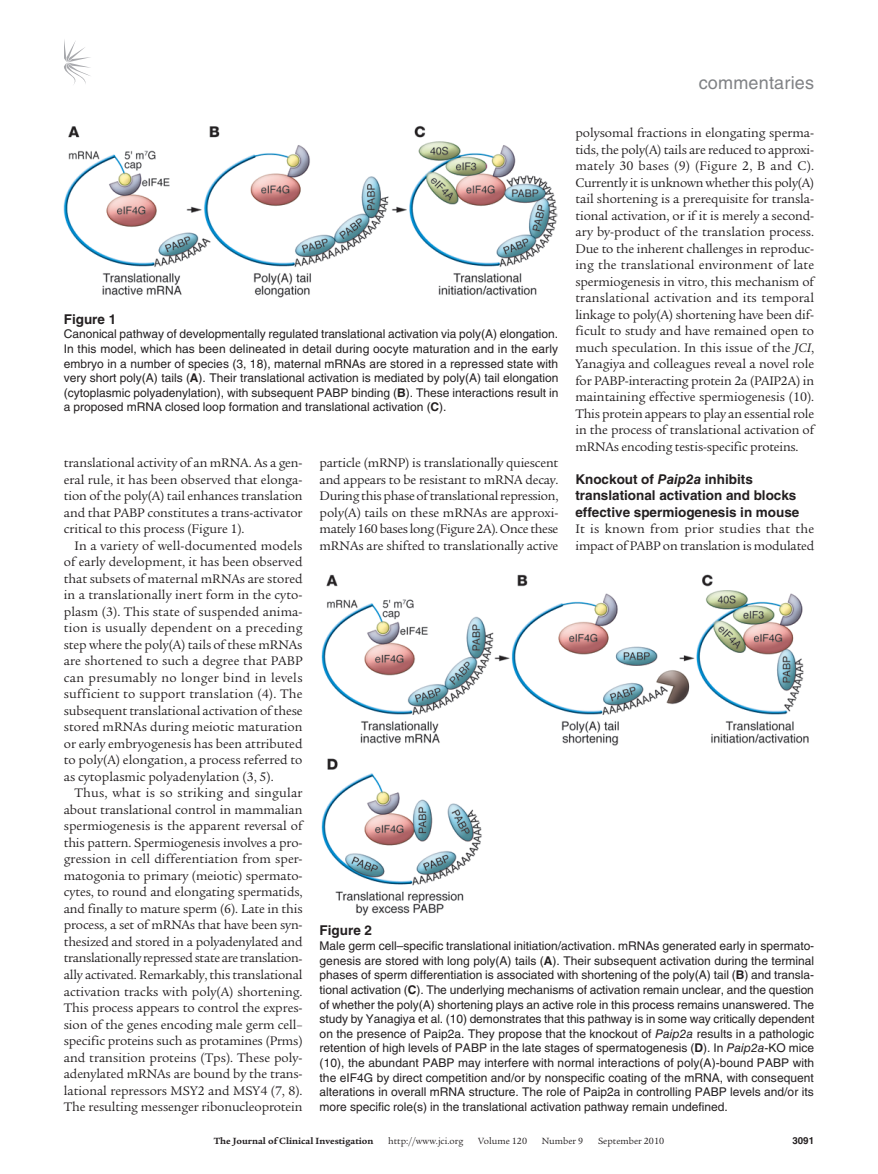
<style>
.page{position:relative;width:878px;height:1174px;background:#fff}
.page>*{position:absolute;margin:0;border:0;box-sizing:border-box;transform-origin:0 0}
.t1{font:18px "Helvetica LT Std";letter-spacing:.01em;color:#808285}
.t2{font:13.5px/16.5px "Legacy Serif Std";letter-spacing:-.01em;color:#231f20;text-align:justify}
.t3{font:700 13.5px/16.5px "Helvetica LT Std";color:#231f20}
.t4{font:12px/14.5px "Helvetica LT Std";color:#231f20;text-align:justify}
.t5{font:9.75px "Legacy Serif Std";color:#231f20}
.t6{font:700 9.75px "Legacy Serif Std";color:#231f20}
.t7{font:700 9.75px "Helvetica LT Std";color:#231f20}
.s1{font-style:italic}
.s2{font-weight:700}
</style>
<div class="page">
<svg style="left:64px;top:39px;width:27px;height:46px"></svg>
<img style="left:64px;top:125px;width:493px;height:173px">
<img style="left:321px;top:574px;width:488px;height:342px">
<h1 class="t1" style="left:698px;top:72px;width:117px">commentaries</h1>
<p class="t2" style="left:575px;top:125px;width:240px">polysomal fractions in elongating sperma&shy;tids, the poly(A) tails are reduced to approxi&shy;mately 30 bases (9) (Figure 2, B and C).<br>Currently it is unknown whether this poly(A) tail shortening is a prerequisite for transla&shy;tional activation, or if it is merely a second&shy;ary by-product of the translation process.<br>Due to the inherent challenges in reproduc&shy;ing the translational environment of late spermiogenesis in vitro, this mechanism of translational activation and its temporal linkage to poly(A) shortening have been dif&shy;ficult to study and have remained open to much speculation. In this issue of the <span class="s1">JCI</span>, Yanagiya and colleagues reveal a novel role for PABP-interacting protein 2a (PAIP2A) in maintaining effective spermiogenesis (10).<br>This protein appears to play an essential role in the process of translational activation of mRNAs encoding testis-specific proteins.</p>
<p class="t3" style="left:575px;top:470px;width:225px">Knockout of <span class="s1">Paip2a</span> inhibits translational activation and blocks effective spermiogenesis in mouse</p>
<p class="t2" style="left:575px;top:521px;width:240px">It is known from prior studies that the impact of PABP on translation is modulated</p>
<p class="t3" style="left:64px;top:310px;width:54px">Figure 1</p>
<p class="t4" style="left:64px;top:327px;width:496px">Canonical pathway of developmentally regulated translational activation via poly(A) elongation.<br>In this model, which has been delineated in detail during oocyte maturation and in the early embryo in a number of species (3, 18), maternal mRNAs are stored in a repressed state with very short poly(A) tails (<span class="s2">A</span>). Their translational activation is mediated by poly(A) tail elongation (cytoplasmic polyadenylation), with subsequent PABP binding (<span class="s2">B</span>). These interactions result in a proposed mRNA closed loop formation and translational activation (<span class="s2">C</span>).</p>
<p class="t2" style="left:319px;top:455px;width:240px">particle (mRNP) is translationally quiescent and appears to be resistant to mRNA decay.<br>During this phase oftranslational repression, poly(A) tails on these mRNAs are approxi&shy;mately160baseslong (Figure2A).Once these mRNAs are shifted to translationally active</p>
<p class="t2" style="left:64px;top:455px;width:240px">translational activity of an mRNA. As a gen&shy;eral rule, it has been observed that elonga&shy;tion of the poly(A) tail enhances translation and that PABP constitutes a trans-activator critical to this process (Figure 1).</p>
<p class="t2" style="left:64px;top:537px;width:240px;text-indent:11px">In a variety of well-documented models of early development, it has been observed that subsets of maternal mRNAs are stored in a translationally inert form in the cyto&shy;plasm (3). This state of suspended anima&shy;tion is usually dependent on a preceding step where the poly(A) tails of these mRNAs are shortened to such a degree that PABP can presumably no longer bind in levels sufficient to support translation (4). The subsequent translational activation of these stored mRNAs during meiotic maturation or early embryogenesis has been attributed to poly(A) elongation, a process referred to as cytoplasmic polyadenylation (3, 5).</p>
<p class="t2" style="left:64px;top:785px;width:240px;text-indent:11px">Thus, what is so striking and singular about translational control in mammalian spermiogenesis is the apparent reversal of this pattern. Spermiogenesis involves a pro&shy;gression in cell differentiation from sper&shy;matogonia to primary (meiotic) spermato&shy;cytes, to round and elongating spermatids, and finally to mature sperm (6). Late in this process, a set of mRNAs that have been syn&shy;thesized and stored in a polyadenylated and translationally repressedstate are translation&shy;ally activated. Remarkably, this translational activation tracks with poly(A) shortening.<br>This process appears to control the expres&shy;sion of the genes encoding male germ cell– specific proteins such as protamines (Prms) and transition proteins (Tps). These poly&shy;adenylated mRNAs are bound by the trans&shy;lational repressors MSY2 and MSY4 (7, 8).<br>The resulting messenger ribonucleoprotein</p>
<p class="t3" style="left:319px;top:922px;width:54px">Figure 2</p>
<p class="t4" style="left:319px;top:938px;width:496px">Male germ cell–specific translational initiation/activation. mRNAs generated early in spermato&shy;genesis are stored with long poly(A) tails (<span class="s2">A</span>). Their subsequent activation during the terminal phases of sperm differentiation is associated with shortening of the poly(A) tail (<span class="s2">B</span>) and transla&shy;tional activation (<span class="s2">C</span>). The underlying mechanisms of activation remain unclear, and the question of whether the poly(A) shortening plays an active role in this process remains unanswered. The study by Yanagiya et al. (10) demonstrates that this pathway is in some way critically dependent on the presence of Paip2a. They propose that the knockout of <span class="s1">Paip2a</span> results in a pathologic retention of high levels of PABP in the late stages of spermatogenesis (<span class="s2">D</span>). In <span class="s1">Paip2a</span>-KO mice (10), the abundant PABP may interfere with normal interactions of poly(A)-bound PABP with the eIF4G by direct competition and/or by nonspecific coating of the mRNA, with consequent alterations in overall mRNA structure. The role of Paip2a in controlling PABP levels and/or its more specific role(s) in the translational activation pathway remain undefined.</p>
<p class="t6" style="left:214px;top:1135px;width:161px">The Journal of Clinical Investigation</p>
<p class="t5" style="left:388px;top:1135px;width:77px">http://www.jci.org</p>
<p class="t5" style="left:478px;top:1135px;width:50px">Volume 120</p>
<p class="t5" style="left:541px;top:1135px;width:43px">Number 9</p>
<p class="t5" style="left:598px;top:1135px;width:68px">September 2010</p>
<p class="t7" style="left:792px;top:1134px;width:23px">3091</p>
</div>
